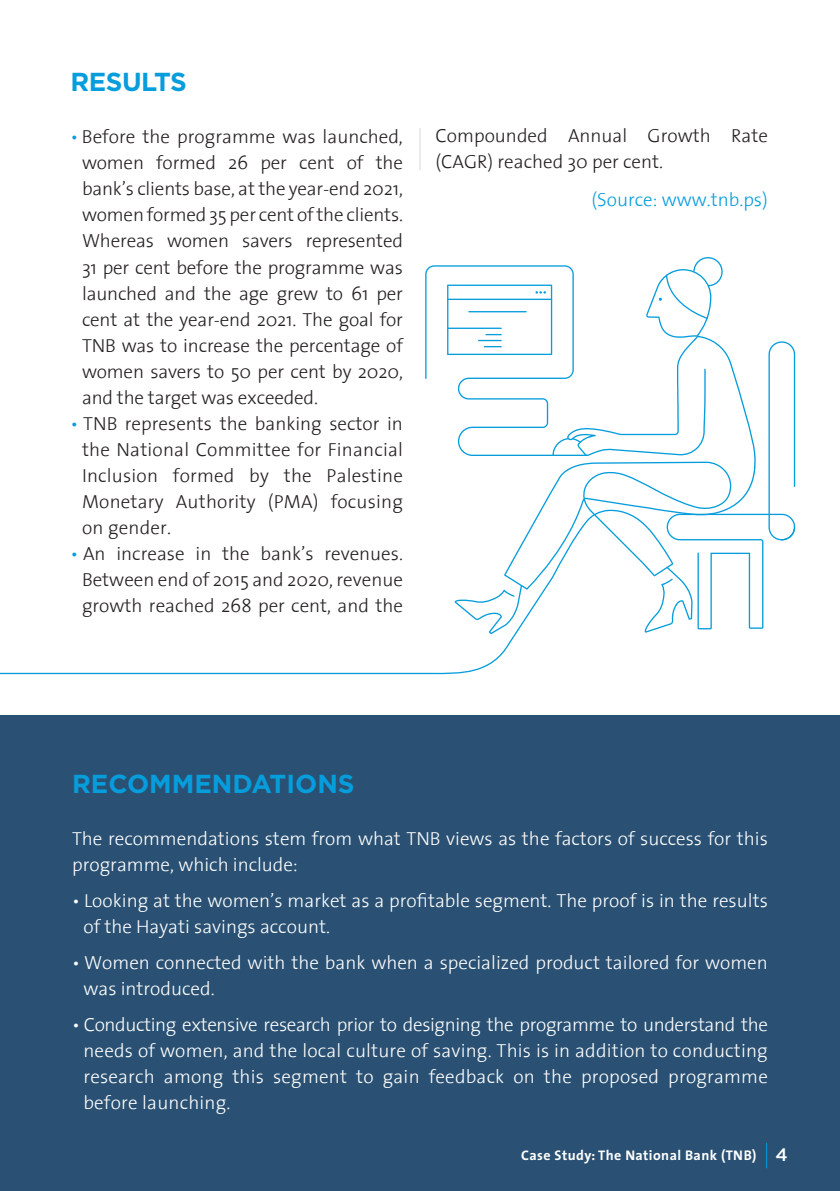
<style>
.page{position:relative;width:840px;height:1191px;background:#fff}
.page>*{position:absolute;margin:0;border:0;box-sizing:border-box;transform-origin:0 0}
.Section_Header__Flus{font:700 26px "Gotham";color:#069ddc}
.Section_Header__Flus-2{font:700 26px "Gotham";letter-spacing:-.02em;color:#069ddc}
.Section_Header__Flus-3{font:300 19px/26px "The Sans";color:#231f20;text-align:justify}
.Section_Header__Flus-4{font:300 19px/26px "The Sans";color:#fff}
.Section_Header__Flus-5{font:300 19px "The Sans";color:#069ddc}
.t1{font:500 18px "Gotham";color:#fff}
.Title_of_Report{font:700 14px "The Sans";letter-spacing:.03em;color:#fff}
.s1{color:#069ddc}
</style>
<div class="page">
<hr style="left:419px;top:128px;width:2px;height:42px;background:#231f20">
<svg style="left:0;top:634px;width:516px;height:41px"></svg>
<svg style="left:425px;top:257px;width:369px;height:377px"></svg>
<div style="left:0;top:715px;width:839px;height:476px;background:#2a5173"></div>
<p class="Section_Header__Flus-2" style="left:71px;top:67px;width:117px">RESULTS</p>
<p class="Section_Header__Flus-3" style="left:82px;top:123px;width:322px;text-indent:-11px"><span class="s1">•</span> Before the programme was launched, women formed 26 per cent of the bank’s clients base, at the year-end 2021, women formed 35 per cent of the clients.<br>Whereas women savers represented 31 per cent before the programme was launched and the age grew to 61 per cent at the year-end 2021. The goal for TNB was to increase the percentage of women savers to 50 per cent by 2020, and the target was exceeded.</p>
<p class="Section_Header__Flus-3" style="left:82px;top:409px;width:322px;text-indent:-11px"><span class="s1">•</span> TNB represents the banking sector in the National Committee for Financial Inclusion formed by the Palestine Monetary Authority (PMA) focusing on gender.</p>
<p class="Section_Header__Flus-3" style="left:71px;top:539px;width:333px;text-align:center"><span class="s1">•</span> An increase in the bank’s revenues.<br>Between end of 2015 and 2020, revenue growth reached 268 per cent, and the</p>
<p class="Section_Header__Flus-3" style="left:435px;top:122px;width:333px">Compounded Annual Growth Rate (CAGR) reached 30 per cent.</p>
<p class="Section_Header__Flus-5" style="left:591px;top:184px;width:178px">(Source: www.tnb.ps)</p>
<p class="Section_Header__Flus" style="left:72px;top:769px;width:284px">RECOMMENDATIONS</p>
<p class="Section_Header__Flus-4" style="left:72px;top:825px;width:697px">The recommendations stem from what TNB views as the factors of success for this programme, which include:</p>
<p class="Section_Header__Flus-4" style="left:83px;top:887px;width:685px;text-indent:-11px">• Looking at the women’s market as a profitable segment. The proof is in the results of the Hayati savings account.</p>
<p class="Section_Header__Flus-4" style="left:83px;top:949px;width:685px;text-indent:-11px">• Women connected with the bank when a specialized product tailored for women was introduced.</p>
<p class="Section_Header__Flus-4" style="left:83px;top:1011px;width:685px;text-align:justify;text-indent:-11px">• Conducting extensive research prior to designing the programme to understand the needs of women, and the local culture of saving. This is in addition to conducting research among this segment to gain feedback on the proposed programme before launching.</p>
<p class="Title_of_Report" style="left:521px;top:1143px;width:237px">Case Study: The National Bank (TNB)</p>
<p class="t1" style="left:775px;top:1143px;width:14px">4</p>
</div>
